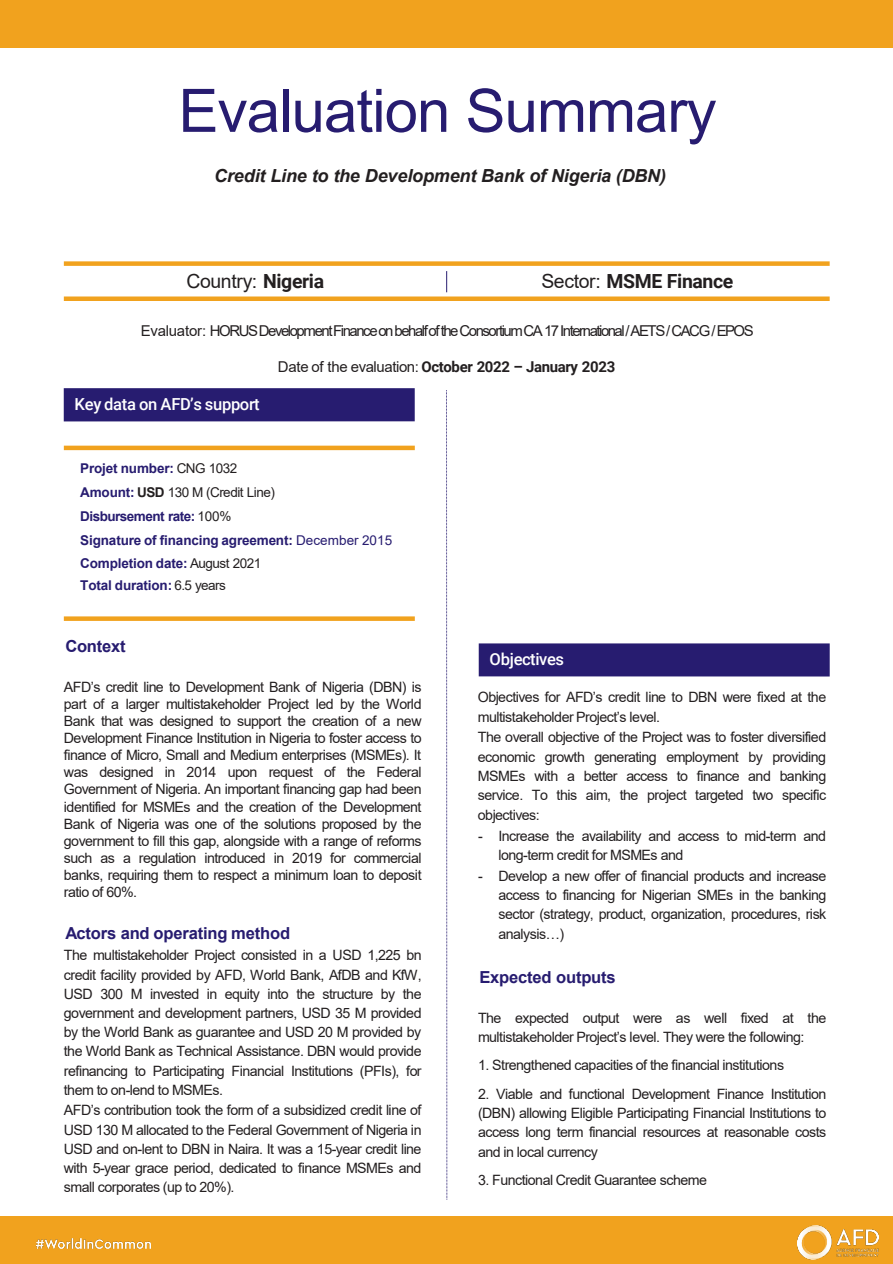
<style>
.page{position:relative;width:893px;height:1264px;background:#fff}
.page>*{position:absolute;margin:0;border:0;box-sizing:border-box;transform-origin:0 0}
.t1{font:60px "Arial";letter-spacing:-.015em;color:#271c70}
.t2{font:700 19.5px "Roboto";letter-spacing:-.02em;color:#231f20}
.t3{font:19.5px "Arial";letter-spacing:-.02em;color:#231f20}
.t4{font:italic 700 18px "Arial";letter-spacing:-.01em;color:#231f20}
.t5{font:700 16.5px "Arial";letter-spacing:-.015em;color:#271c70}
.t6{font:500 16.5px "Roboto";letter-spacing:-.02em;color:#fff}
.t7{font:15px "Arial";letter-spacing:-.1em;color:#231f20}
.t8{font:700 15px "Roboto";letter-spacing:-.02em;color:#231f20}
.t9{font:14.25px/19.2px "Arial";letter-spacing:-.035em;color:#231f20;text-align:justify}
.t10{font:700 13.5px "Arial";letter-spacing:-.01em;color:#271c70}
.t11{font:13.5px "Arial";letter-spacing:-.035em;color:#231f20}
.t12{font:700 13.5px "Arial";letter-spacing:-.04em;color:#271c70}
.s1{font-family:"Roboto";font-weight:700}
.s2{font-family:"Arial";font-weight:400}
.s3{font-weight:400;color:#231f20}
.s4{font-weight:700;color:#271c70}
.s5{font-weight:700}
.s6{font-weight:400}
</style>
<div class="page">
<div style="left:0;top:0;width:892px;height:47px;background:#f1a21e"></div>
<div style="left:0;top:1216px;width:892px;height:47px;background:#f1a21e"></div>
<img style="left:797px;top:1225px;width:81px;height:33px">
<div style="left:64px;top:388px;width:350px;height:33px;background:#271c70"></div>
<div style="left:478px;top:643px;width:351px;height:33px;background:#271c70"></div>
<svg style="left:446px;top:390px;width:1px;height:810px"></svg>
<div style="left:64px;top:261px;width:765px;height:5px;background:#f1a21e"></div>
<div style="left:64px;top:296px;width:765px;height:5px;background:#f1a21e"></div>
<div style="left:64px;top:445px;width:351px;height:5px;background:#f1a21e"></div>
<svg style="left:64px;top:616px;width:351px;height:4px"></svg>
<svg style="left:446px;top:271px;width:1px;height:21px"></svg>
<img style="left:37px;top:1238px;width:113px;height:10px">
<h1 class="t1" style="left:178px;top:69px;width:539px">Evaluation Summary</h1>
<p class="t4" style="left:214px;top:164px;width:453px">Credit Line to the Development Bank of Nigeria (DBN)</p>
<p class="t3" style="left:186px;top:267px;width:139px">Country: <span class="s1">Nigeria</span></p>
<p class="t2" style="left:541px;top:267px;width:193px"><span class="s2">Sector:</span> MSME Finance</p>
<p class="t7" style="left:141px;top:320px;width:614px">Evaluator: HORUS DevelopmentFinance on behalf of the Consortium CA 17 International/ AETS / CACG / EPOS</p>
<p class="t8" style="left:278px;top:356px;width:339px"><span class="s2">Date of the evaluation:</span> October 2022 – January 2023</p>
<p class="t6" style="left:75px;top:393px;width:187px">Key data on AFD’s support</p>
<p class="t10" style="left:80px;top:459px;width:158px">Projet number: <span class="s3">CNG 1032</span></p>
<p class="t11" style="left:80px;top:483px;width:196px"><span class="s4">Amount:</span> <span class="s5">USD</span> 130 M (Credit Line)</p>
<p class="t12" style="left:80px;top:506px;width:153px">Disbursement rate: <span class="s3">100%</span></p>
<p class="t10" style="left:80px;top:530px;width:313px">Signature of financing agreement: <span class="s6">December 2015</span></p>
<p class="t10" style="left:80px;top:554px;width:182px">Completion date: <span class="s3">August 2021</span></p>
<p class="t10" style="left:80px;top:576px;width:147px">Total duration: <span class="s3">6.5 years</span></p>
<p class="t5" style="left:65px;top:634px;width:62px">Context</p>
<p class="t9" style="left:64px;top:678px;width:359px;line-height:17.1px">AFD’s credit line to Development Bank of Nigeria (DBN) is part of a larger multistakeholder Project led by the World Bank that was designed to support the creation of a new Development Finance Institution in Nigeria to foster access to finance of Micro, Small and Medium enterprises (MSMEs). It was designed in 2014 upon request of the Federal Government of Nigeria. An important financing gap had been identified for MSMEs and the creation of the Development Bank of Nigeria was one of the solutions proposed by the government to fill this gap, alongside with a range of reforms such as a regulation introduced in 2019 for commercial banks, requiring them to respect a minimum loan to deposit ratio of 60%.</p>
<p class="t5" style="left:65px;top:921px;width:226px">Actors and operating method</p>
<p class="t9" style="left:64px;top:945px;width:359px">The multistakeholder Project consisted in a USD 1,225 bn credit facility provided by AFD, World Bank, AfDB and KfW, USD 300 M invested in equity into the structure by the government and development partners, USD 35 M provided by the World Bank as guarantee and USD 20 M provided by the World Bank as Technical Assistance. DBN would provide refinancing to Participating Financial Institutions (PFIs), for them to on-lend to MSMEs.</p>
<p class="t9" style="left:64px;top:1100px;width:359px">AFD’s contribution took the form of a subsidized credit line of USD 130 M allocated to the Federal Government of Nigeria in USD and on-lent to DBN in Naira. It was a 15-year credit line with 5-year grace period, dedicated to finance MSMEs and small corporates (up to 20%).</p>
<p class="t6" style="left:489px;top:648px;width:76px">Objectives</p>
<p class="t9" style="left:478px;top:687px;width:350px">Objectives for AFD’s credit line to DBN were fixed at the multistakeholder Project’s level.</p>
<p class="t9" style="left:478px;top:727px;width:350px">The overall objective of the Project was to foster diversified economic growth generating employment by providing MSMEs with a better access to finance and banking service. To this aim, the project targeted two specific objectives:</p>
<p class="t9" style="left:498px;top:825px;width:329px;text-indent:-20px">- Increase the availability and access to mid-term and long-term credit for MSMEs and</p>
<p class="t9" style="left:498px;top:865px;width:329px;text-indent:-20px">- Develop a new offer of financial products and increase access to financing for Nigerian SMEs in the banking sector (strategy, product, organization, procedures, risk analysis…)</p>
<p class="t5" style="left:479px;top:965px;width:138px">Expected outputs</p>
<p class="t9" style="left:478px;top:1007px;width:350px">The expected output were as well fixed at the multistakeholder Project’s level. They were the following:</p>
<p class="t9" style="left:478px;top:1055px;width:307px">1. Strengthened capacities of the financial institutions</p>
<p class="t9" style="left:478px;top:1083px;width:350px">2. Viable and functional Development Finance Institution (DBN) allowing Eligible Participating Financial Institutions to access long term financial resources at reasonable costs and in local currency</p>
<p class="t9" style="left:478px;top:1169px;width:230px">3. Functional Credit Guarantee scheme</p>
</div>
